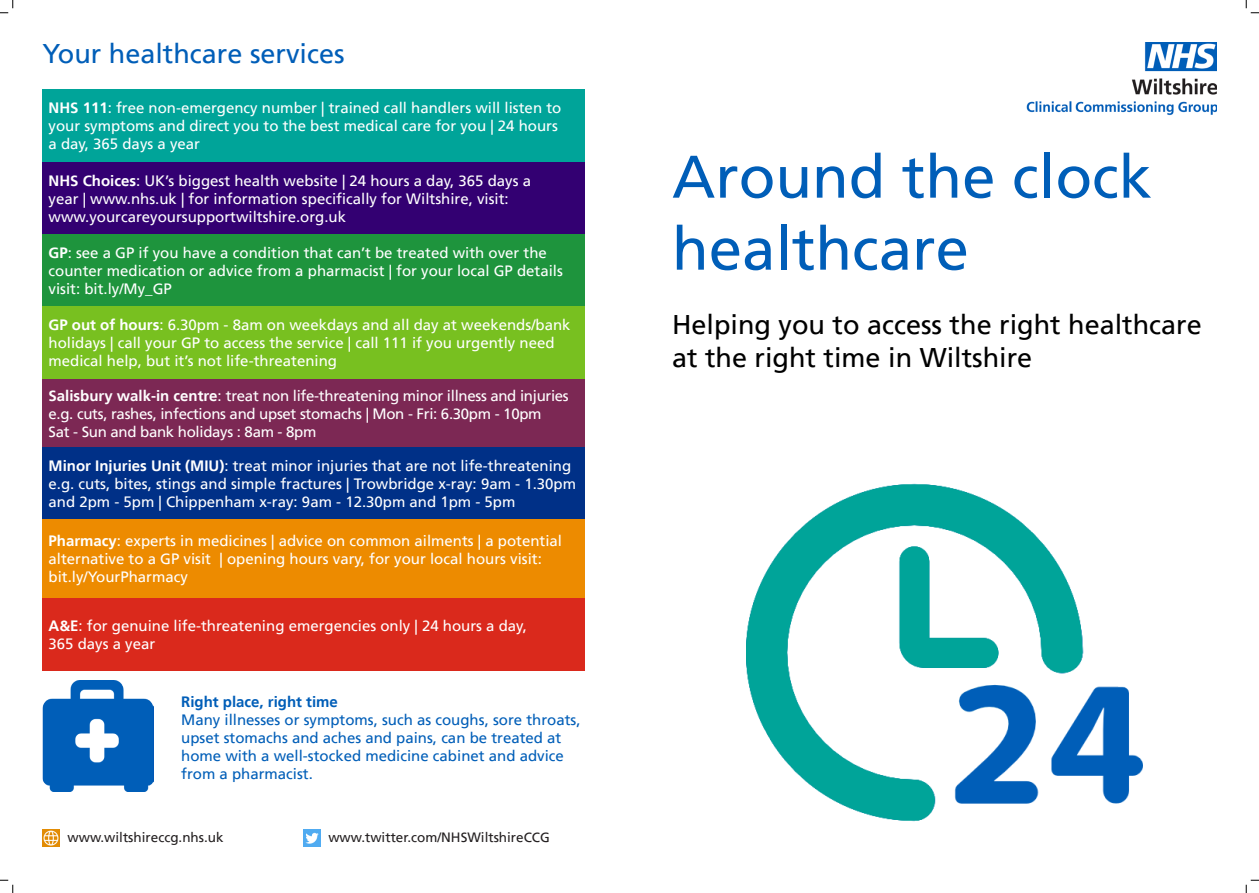
<style>
.page{position:relative;width:1259px;height:893px;background:#fff}
.page>*{position:absolute;margin:0;border:0;box-sizing:border-box;transform-origin:0 0}
.t1{font:60px/72px "Frutiger";color:#005eb8}
.t2{font:27px/32.4px "Frutiger";color:#000}
.t3{font:27px "Frutiger";color:#005eb8}
.t4{font:15px/18px "Frutiger";color:#fff}
.t5{font:15px/18px "Frutiger";letter-spacing:-.02em;color:#fff}
.t6{font:15px/18px "Frutiger";color:#005eb8}
.t7{font:700 15px "Frutiger";color:#005eb8}
.t8{font:13.5px "Frutiger";color:#231f20}
.s1{font-weight:700}
</style>
<div class="page">
<div style="left:43px;top:90px;width:542px;height:72px;background:#00a499"></div>
<div style="left:43px;top:162px;width:542px;height:72px;background:#330072"></div>
<div style="left:43px;top:234px;width:542px;height:73px;background:#1e943d"></div>
<div style="left:43px;top:307px;width:542px;height:72px;background:#78c020"></div>
<div style="left:43px;top:379px;width:542px;height:68px;background:#7c2854"></div>
<div style="left:43px;top:447px;width:542px;height:73px;background:#003087"></div>
<div style="left:43px;top:520px;width:542px;height:78px;background:#ed8b00"></div>
<div style="left:43px;top:598px;width:542px;height:72px;background:#da291c"></div>
<img style="left:43px;top:681px;width:110px;height:111px">
<img style="left:43px;top:830px;width:17px;height:17px">
<img style="left:303px;top:830px;width:17px;height:17px">
<img style="left:1026px;top:43px;width:190px;height:73px">
<img style="left:746px;top:483px;width:396px;height:339px">
<svg style="left:0;top:0;width:14px;height:14px"></svg>
<svg style="left:0;top:879px;width:14px;height:14px"></svg>
<svg style="left:1245px;top:0;width:14px;height:14px"></svg>
<svg style="left:1245px;top:879px;width:14px;height:14px"></svg>
<p class="t3" style="left:43px;top:38px;width:303px">Your healthcare services</p>
<p class="t4" style="left:49px;top:99px;width:514px"><span class="s1">NHS 111</span>: free non-emergency number | trained call handlers will listen to your symptoms and direct you to the best medical care for you | 24 hours</p>
<p class="t4" style="left:49px;top:135px;width:153px">a day, 365 days a year</p>
<p class="t4" style="left:49px;top:172px;width:484px"><span class="s1">NHS Choices</span>: UK’s biggest health website | 24 hours a day, 365 days a</p>
<p class="t4" style="left:49px;top:190px;width:462px">year | www.nhs.uk | for information specifically for Wiltshire, visit:</p>
<p class="t4" style="left:49px;top:208px;width:299px">www.yourcareyoursupportwiltshire.org.uk</p>
<p class="t4" style="left:49px;top:244px;width:516px"><span class="s1">GP</span>: see a GP if you have a condition that can’t be treated with over the counter medication or advice from a pharmacist | for your local GP details visit: bit.ly/My_GP</p>
<p class="t4" style="left:49px;top:316px;width:523px"><span class="s1">GP out of hours</span>: 6.30pm - 8am on weekdays and all day at weekends/bank holidays | call your GP to access the service | call 111 if you urgently need medical help, but it’s not life-threatening</p>
<p class="t5" style="left:49px;top:387px;width:522px"><span class="s1">Salisbury walk-in centre</span>: treat non life-threatening minor illness and injuries e.g. cuts, rashes, infections and upset stomachs | Mon - Fri: 6.30pm - 10pm</p>
<p class="t5" style="left:49px;top:423px;width:269px">Sat - Sun and bank holidays : 8am - 8pm</p>
<p class="t4" style="left:49px;top:457px;width:529px"><span class="s1">Minor Injuries Unit (MIU)</span>: treat minor injuries that are not life-threatening e.g. cuts, bites, stings and simple fractures | Trowbridge x-ray: 9am - 1.30pm and 2pm - 5pm | Chippenham x-ray: 9am - 12.30pm and 1pm - 5pm</p>
<p class="t4" style="left:49px;top:532px;width:515px"><span class="s1">Pharmacy</span>: experts in medicines | advice on common ailments | a potential alternative to a GP visit | opening hours vary, for your local hours visit:</p>
<p class="t4" style="left:49px;top:568px;width:141px">bit.ly/YourPharmacy</p>
<p class="t4" style="left:49px;top:616px;width:480px"><span class="s1">A&amp;E</span>: for genuine life-threatening emergencies only | 24 hours a day,</p>
<p class="t4" style="left:49px;top:634px;width:108px">365 days a year</p>
<p class="t7" style="left:181px;top:693px;width:158px">Right place, right time</p>
<p class="t6" style="left:181px;top:711px;width:401px">Many illnesses or symptoms, such as coughs, sore throats, upset stomachs and aches and pains, can be treated at home with a well-stocked medicine cabinet and advice from a pharmacist.</p>
<p class="t8" style="left:68px;top:829px;width:158px">www.wiltshireccg.nhs.uk</p>
<p class="t8" style="left:328px;top:829px;width:223px">www.twitter.com/NHSWiltshireCCG</p>
<p class="t1" style="left:672px;top:141px;width:482px">Around the clock healthcare</p>
<p class="t2" style="left:672px;top:309px;width:531px">Helping you to access the right healthcare at the right time in Wiltshire</p>
</div>
